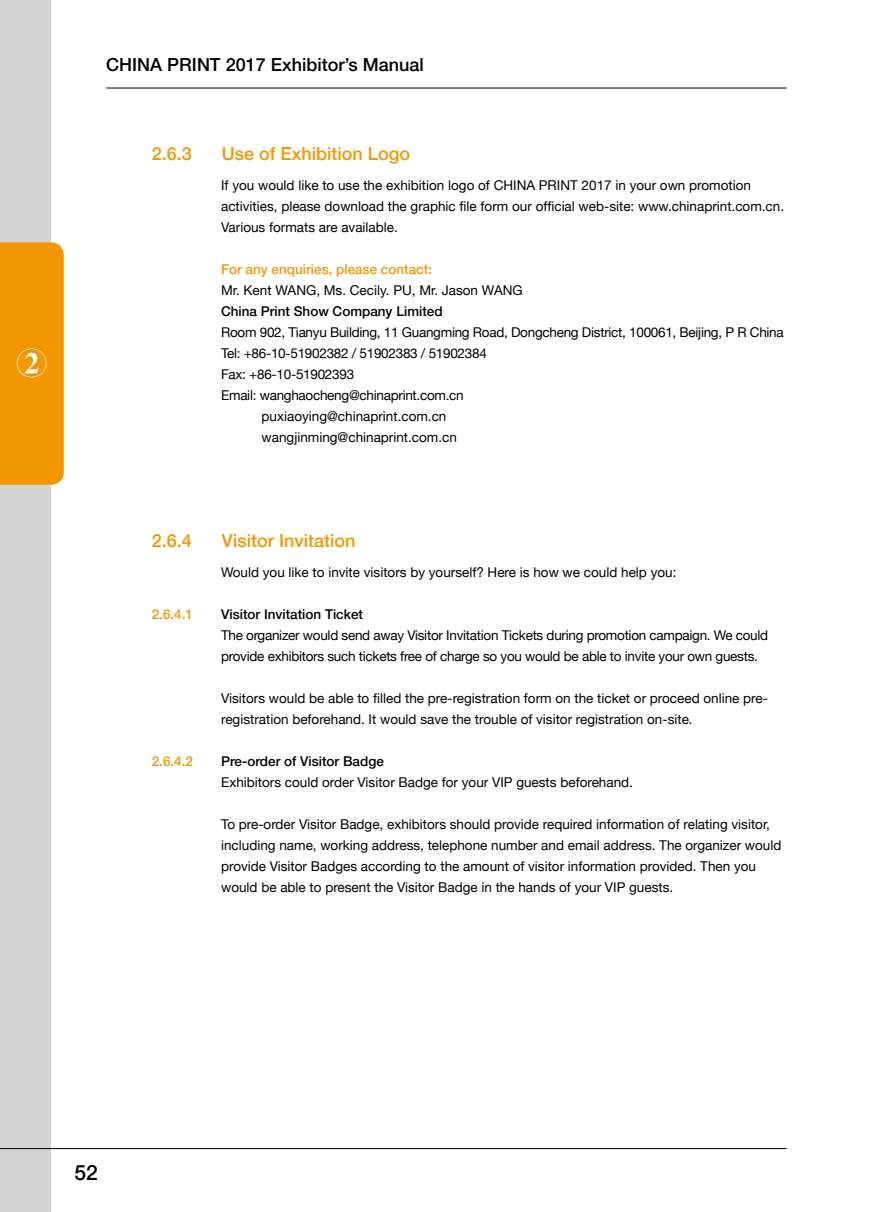
<style>
.page{position:relative;width:893px;height:1212px;background:#fff}
.page>*{position:absolute;margin:0;border:0;box-sizing:border-box;transform-origin:0 0}
.t1{font:30px "FZDBSJW GB1 0";color:#fff}
.t2{font:500 21px "Helvetica Neue LT";color:#000}
.t3{font:500 18px "Helvetica Neue LT";color:#f39700}
.t4{font:500 18px "Helvetica Neue LT";color:#000}
.t5{font:13.5px/21px "Helvetica Neue LT";color:#000}
.t6{font:13.5px/21px "Helvetica Neue LT";letter-spacing:-.02em;color:#000}
.t7{font:500 13.5px "Helvetica Neue LT";color:#000}
.t8{font:500 13.5px "Helvetica Neue LT";color:#f39700}
</style>
<div class="page">
<div style="left:0;top:0;width:50px;height:1212px;background:#d3d3d4"></div>
<hr style="left:106px;top:88px;width:681px;height:1px;background:#000">
<hr style="left:0;top:1148px;width:787px;height:1px;background:#000">
<div style="left:0;top:242px;width:64px;height:243px;background:#f39700"></div>
<h1 class="t1" style="left:17px;top:348px;width:31px">②</h1>
<h3 class="t4" style="left:106px;top:54px;width:319px">CHINA PRINT 2017 Exhibitor’s Manual</h3>
<h3 class="t3" style="left:152px;top:143px;width:42px">2.6.3</h3>
<h3 class="t3" style="left:222px;top:143px;width:190px">Use of Exhibition Logo</h3>
<p class="t5" style="left:221px;top:175px;width:564px">If you would like to use the exhibition logo of CHINA PRINT 2017 in your own promotion activities, please download the graphic file form our official web-site: www.chinaprint.com.cn.<br>Various formats are available.</p>
<p class="t8" style="left:221px;top:261px;width:212px">For any enquiries, please contact:</p>
<p class="t5" style="left:221px;top:280px;width:303px">Mr. Kent WANG, Ms. Cecily. PU, Mr. Jason WANG</p>
<p class="t7" style="left:221px;top:303px;width:223px">China Print Show Company Limited</p>
<p class="t6" style="left:221px;top:322px;width:564px">Room 902, Tianyu Building, 11 Guangming Road, Dongcheng District, 100061, Beijing, P R China</p>
<p class="t6" style="left:221px;top:343px;width:267px">Tel: +86-10-51902382 / 51902383 / 51902384</p>
<p class="t6" style="left:221px;top:364px;width:135px">Fax: +86-10-51902393</p>
<p class="t6" style="left:221px;top:385px;width:244px">Email: wanghaocheng@chinaprint.com.cn</p>
<p class="t5" style="left:262px;top:406px;width:186px">puxiaoying@chinaprint.com.cn</p>
<p class="t5" style="left:262px;top:427px;width:197px">wangjinming@chinaprint.com.cn</p>
<h3 class="t3" style="left:152px;top:530px;width:42px">2.6.4</h3>
<h3 class="t3" style="left:222px;top:530px;width:135px">Visitor Invitation</h3>
<p class="t5" style="left:221px;top:562px;width:457px">Would you like to invite visitors by yourself? Here is how we could help you:</p>
<p class="t7" style="left:221px;top:606px;width:143px">Visitor Invitation Ticket</p>
<p class="t6" style="left:221px;top:625px;width:549px">The organizer would send away Visitor Invitation Tickets during promotion campaign. We could provide exhibitors such tickets free of charge so you would be able to invite your own guests.</p>
<p class="t5" style="left:221px;top:688px;width:548px">Visitors would be able to filled the pre-registration form on the ticket or proceed online pre&shy;registration beforehand. It would save the trouble of visitor registration on-site.</p>
<p class="t7" style="left:221px;top:753px;width:164px">Pre-order of Visitor Badge</p>
<p class="t5" style="left:221px;top:772px;width:413px">Exhibitors could order Visitor Badge for your VIP guests beforehand.</p>
<p class="t5" style="left:221px;top:814px;width:562px">To pre-order Visitor Badge, exhibitors should provide required information of relating visitor, including name, working address, telephone number and email address. The organizer would provide Visitor Badges according to the amount of visitor information provided. Then you would be able to present the Visitor Badge in the hands of your VIP guests.</p>
<p class="t8" style="left:152px;top:606px;width:43px">2.6.4.1</p>
<p class="t8" style="left:152px;top:753px;width:43px">2.6.4.2</p>
<h2 class="t2" style="left:74px;top:1160px;width:25px">52</h2>
</div>
